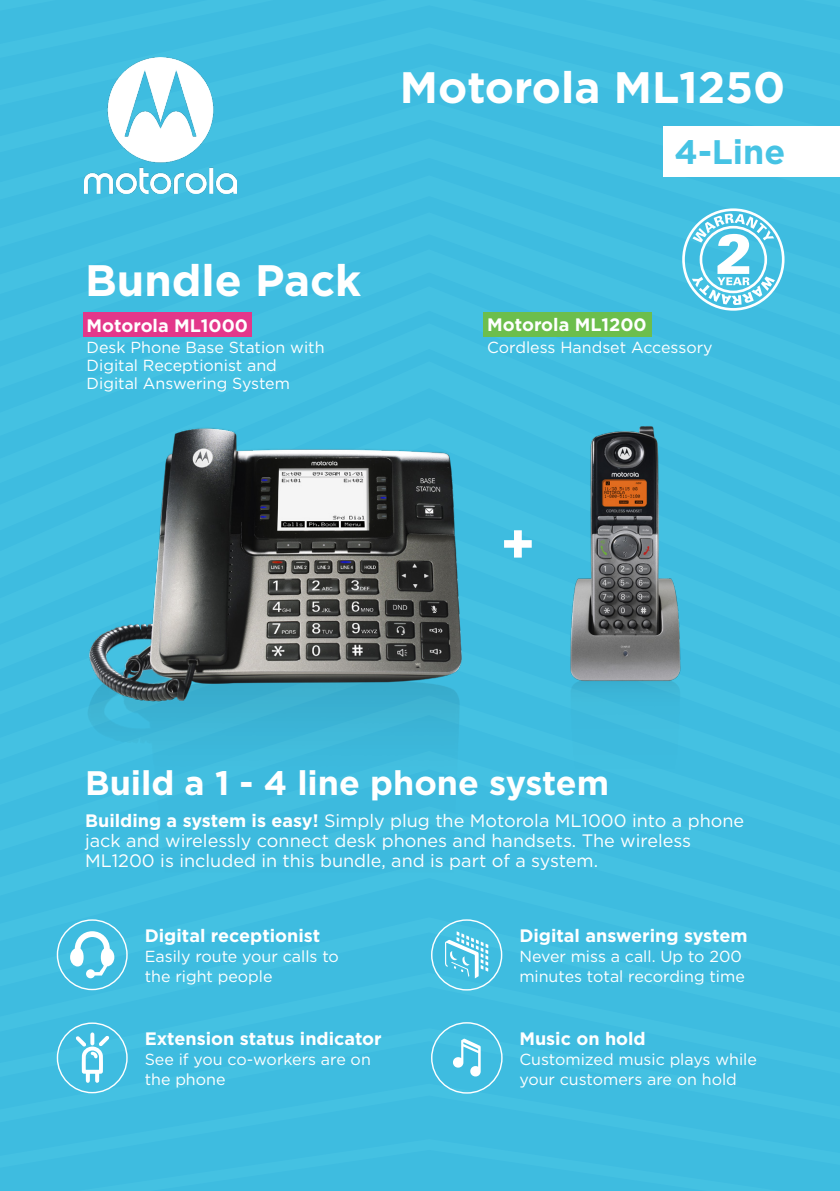
<style>
.page{position:relative;width:840px;height:1191px;background:#fff}
.page>*{position:absolute;margin:0;border:0;box-sizing:border-box;transform-origin:0 0}
.t1{font:700 44px "Gotham";color:#fff}
.t2{font:700 34px "Gotham";color:#fff}
.product_name_21{font:700 34px "Gotham";color:#46c3e4}
.product_description{font:18px/20px "Gotham";color:#fff}
.product_description-2{font:700 18px "Gotham";color:#fff}
.product_name_21-2{font:700 18px "Gotham";color:#fff}
.product_description-3{font:16px/20px "Gotham";color:#fff}
.product_name_21-3{font:16px "Gotham";color:#fff}
.s1{font-weight:700}
</style>
<div class="page">
<div style="left:0;top:530px;width:839px;height:54px;background:#44c1e2"></div>
<div style="left:0;top:584px;width:839px;height:56px;background:#41bee1"></div>
<div style="left:0;top:640px;width:839px;height:55px;background:#3ebce0"></div>
<div style="left:0;top:695px;width:839px;height:56px;background:#3ebce0"></div>
<div style="left:0;top:751px;width:839px;height:55px;background:#3ebce0"></div>
<div style="left:0;top:806px;width:839px;height:56px;background:#3ebce0"></div>
<div style="left:0;top:862px;width:839px;height:55px;background:#3ebce0"></div>
<div style="left:0;top:917px;width:839px;height:55px;background:#3ebce0"></div>
<div style="left:0;top:972px;width:839px;height:56px;background:#3ebce0"></div>
<div style="left:0;top:1028px;width:839px;height:55px;background:#3ebce0"></div>
<div style="left:0;top:1083px;width:839px;height:56px;background:#3ebce0"></div>
<div style="left:0;top:1139px;width:839px;height:52px;background:#3ebce0"></div>
<div style="left:0;top:483px;width:839px;height:47px;background:#44c1e2"></div>
<div style="left:0;top:436px;width:839px;height:47px;background:#44c1e2"></div>
<div style="left:0;top:388px;width:839px;height:48px;background:#44c1e2"></div>
<div style="left:0;top:341px;width:839px;height:47px;background:#44c1e2"></div>
<div style="left:0;top:294px;width:839px;height:47px;background:#44c1e2"></div>
<div style="left:0;top:247px;width:839px;height:47px;background:#42bfe2"></div>
<div style="left:0;top:199px;width:839px;height:48px;background:#3ebce0"></div>
<div style="left:0;top:152px;width:839px;height:47px;background:#3ebce0"></div>
<div style="left:0;top:105px;width:839px;height:47px;background:#3ebce0"></div>
<div style="left:0;top:58px;width:839px;height:47px;background:#3ebce0"></div>
<div style="left:0;top:11px;width:839px;height:47px;background:#3ebce0"></div>
<div style="left:0;top:0;width:839px;height:11px;background:#3ebce0"></div>
<img style="left:85px;top:423px;width:384px;height:449px">
<div style="left:83px;top:312px;width:168px;height:25px;background:#e3378a"></div>
<div style="left:483px;top:312px;width:167px;height:25px;background:#6cbe4c"></div>
<svg style="left:504px;top:530px;width:27px;height:27px"></svg>
<div style="left:662px;top:126px;width:177px;height:50px;background:#fff"></div>
<img style="left:84px;top:57px;width:152px;height:137px">
<svg style="left:681px;top:208px;width:103px;height:103px"></svg>
<img style="left:567px;top:422px;width:116px;height:347px">
<div style="left:57px;top:919px;width:71px;height:71px;border:1px solid #fff;border-radius:50%"></div>
<svg style="left:70px;top:931px;width:44px;height:47px"></svg>
<div style="left:431px;top:919px;width:71px;height:71px;border:1px solid #fff;border-radius:50%"></div>
<svg style="left:445px;top:931px;width:43px;height:47px"></svg>
<div style="left:57px;top:1022px;width:71px;height:71px;border:1px solid #fff;border-radius:50%"></div>
<svg style="left:76px;top:1032px;width:33px;height:50px"></svg>
<div style="left:431px;top:1022px;width:71px;height:71px;border:1px solid #fff;border-radius:50%"></div>
<svg style="left:452px;top:1038px;width:28px;height:38px"></svg>
<p class="t1" style="left:399px;top:58px;width:386px">Motorola ML1250</p>
<p class="t1" style="left:85px;top:251px;width:277px">Bundle Pack</p>
<p class="product_name_21-2" style="left:87px;top:313px;width:163px">Motorola ML1000</p>
<p class="product_name_21-3" style="left:87px;top:337px;width:239px">Desk Phone Base Station with</p>
<p class="product_name_21-3" style="left:87px;top:355px;width:192px">Digital Receptionist and</p>
<p class="product_name_21-3" style="left:87px;top:373px;width:205px">Digital Answering System</p>
<p class="product_name_21" style="left:674px;top:130px;width:112px">4-Line</p>
<p class="product_name_21-2" style="left:487px;top:313px;width:161px">Motorola ML1200</p>
<p class="product_name_21-3" style="left:487px;top:337px;width:227px">Cordless Handset Accessory</p>
<p class="t2" style="left:85px;top:760px;width:525px">Build a 1 - 4 line phone system</p>
<p class="product_description" style="left:85px;top:810px;width:660px"><span class="s1">Building a system is easy!</span> Simply plug the Motorola ML1000 into a phone jack and wirelessly connect desk phones and handsets. The wireless<br>ML1200 is included in this bundle, and is part of a system.</p>
<p class="product_description-2" style="left:145px;top:923px;width:177px">Digital receptionist</p>
<p class="product_description-3" style="left:145px;top:946px;width:196px">Easily route your calls to the right people</p>
<p class="product_description-2" style="left:145px;top:1026px;width:238px">Extension status indicator</p>
<p class="product_description-3" style="left:145px;top:1049px;width:227px">See if you co-workers are on the phone</p>
<p class="product_description-2" style="left:519px;top:923px;width:229px">Digital answering system</p>
<p class="product_description-3" style="left:519px;top:946px;width:227px">Never miss a call. Up to 200 minutes total recording time</p>
<p class="product_description-2" style="left:519px;top:1026px;width:128px">Music on hold</p>
<p class="product_description-3" style="left:519px;top:1049px;width:239px">Customized music plays while your customers are on hold</p>
</div>
